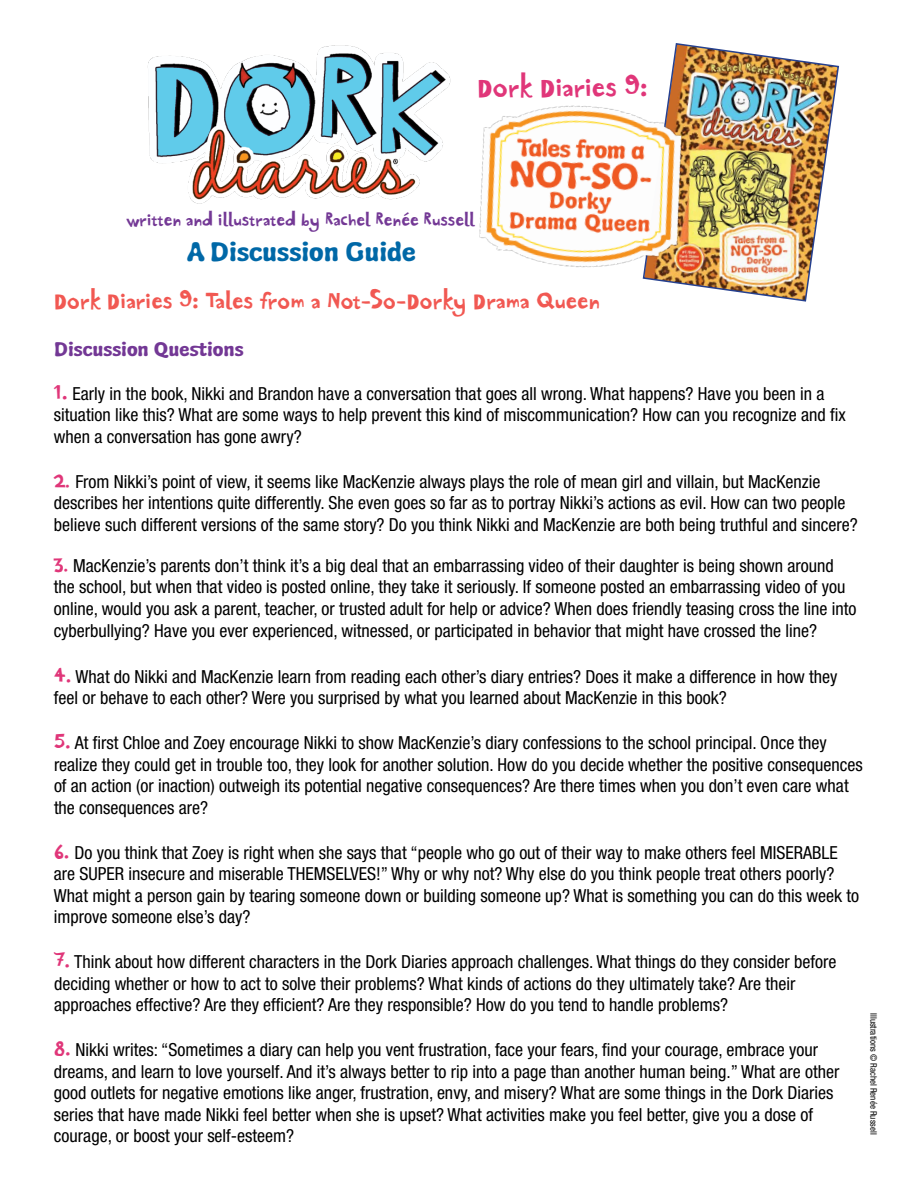
<style>
.page{position:relative;width:918px;height:1188px;background:#fff}
.page>*{position:absolute;margin:0;border:0;box-sizing:border-box;transform-origin:0 0}
.t1{font:30px "Potato Cut";color:#e03679}
.t2{font:28.5px "Wubble";color:#0068a7}
.t3{font:25.5px "Potato Cut";color:#f15852}
.t4{font:21px "Wubble";color:#733895}
.t5{font:19.5px "Potato Cut";color:#733895}
.t6{font:condensed 18px/21.6px "Helvetica Neue LT Std";color:#000}
.t7{font:condensed 9px "Helvetica Neue LT Std";color:#000}
.s1{font-family:"Potato Cut";font-stretch:normal;font-size:22.5px;color:#e03679}
.s2{font-family:"Potato Cut";font-stretch:normal;color:#e03679}
.s3{font-family:"Potato Cut";font-stretch:normal;font-size:21px;color:#e03679}
</style>
<div class="page">
<img style="left:147px;top:45px;width:304px;height:159px">
<img style="left:670px;top:43px;width:169px;height:259px">
<img style="left:479px;top:82px;width:225px;height:212px">
<h1 class="t1" style="left:477px;top:66px;width:173px">Dork Diaries 9:</h1>
<p class="t5" style="left:126px;top:206px;width:350px">written and illustrated by Rachel Renée Russell</p>
<h2 class="t2" style="left:188px;top:236px;width:230px">A Discussion Guide</h2>
<h3 class="t3" style="left:54px;top:283px;width:548px">Dork Diaries 9: Tales from a Not-So-Dorky Drama Queen</h3>
<p class="t4" style="left:54px;top:338px;width:191px">Discussion Questions</p>
<p class="t6" style="left:54px;top:382px;width:793px"><span class="s1">1.</span> Early in the book, Nikki and Brandon have a conversation that goes all wrong. What happens? Have you been in a situation like this? What are some ways to help prevent this kind of miscommunication? How can you recognize and fix when a conversation has gone awry?</p>
<p class="t6" style="left:54px;top:470px;width:805px"><span class="s2">2.</span> From Nikki’s point of view, it seems like MacKenzie always plays the role of mean girl and villain, but MacKenzie describes her intentions quite differently. She even goes so far as to portray Nikki’s actions as evil. How can two people believe such different versions of the same story? Do you think Nikki and MacKenzie are both being truthful and sincere?</p>
<p class="t6" style="left:54px;top:555px;width:804px"><span class="s2">3.</span> MacKenzie’s parents don’t think it’s a big deal that an embarrassing video of their daughter is being shown around the school, but when that video is posted online, they take it seriously. If someone posted an embarrassing video of you online, would you ask a parent, teacher, or trusted adult for help or advice? When does friendly teasing cross the line into cyberbullying? Have you ever experienced, witnessed, or participated in behavior that might have crossed the line?</p>
<p class="t6" style="left:54px;top:666px;width:785px"><span class="s3">4.</span> What do Nikki and MacKenzie learn from reading each other’s diary entries? Does it make a difference in how they feel or behave to each other? Were you surprised by what you learned about MacKenzie in this book?</p>
<p class="t6" style="left:54px;top:732px;width:810px"><span class="s3">5.</span> At first Chloe and Zoey encourage Nikki to show MacKenzie’s diary confessions to the school principal. Once they realize they could get in trouble too, they look for another solution. How do you decide whether the positive consequences of an action (or inaction) outweigh its potential negative consequences? Are there times when you don’t even care what the consequences are?</p>
<p class="t6" style="left:54px;top:841px;width:807px"><span class="s3">6.</span> Do you think that Zoey is right when she says that “people who go out of their way to make others feel MISERABLE are SUPER insecure and miserable THEMSELVES!” Why or why not? Why else do you think people treat others poorly?<br>What might a person gain by tearing someone down or building someone up? What is something you can do this week to improve someone else’s day?</p>
<p class="t6" style="left:54px;top:951px;width:784px"><span class="s3">7.</span> Think about how different characters in the Dork Diaries approach challenges. What things do they consider before deciding whether or how to act to solve their problems? What kinds of actions do they ultimately take? Are their approaches effective? Are they efficient? Are they responsible? How do you tend to handle problems?</p>
<p class="t6" style="left:54px;top:1039px;width:787px"><span class="s3">8.</span> Nikki writes: “Sometimes a diary can help you vent frustration, face your fears, find your courage, embrace your dreams, and learn to love yourself. And it’s always better to rip into a page than another human being.” What are other good outlets for negative emotions like anger, frustration, envy, and misery? What are some things in the Dork Diaries series that have made Nikki feel better when she is upset? What activities make you feel better, give you a dose of courage, or boost your self-esteem?</p>
<p class="t7" style="left:879px;top:1013px;width:123px;rotate:90deg">Illustrations © Rachel Renée Russell</p>
</div>
